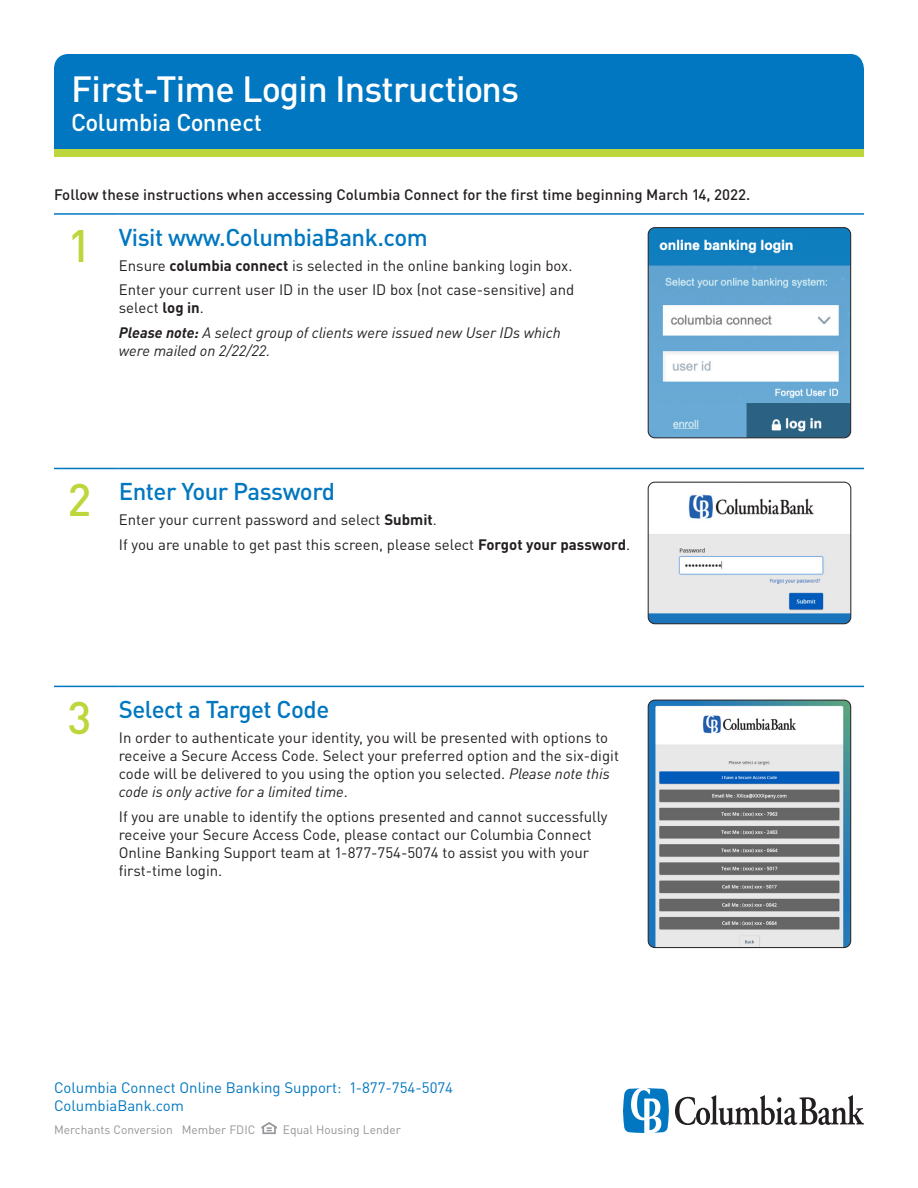
<style>
.page{position:relative;width:918px;height:1188px;background:#fff}
.page>*{position:absolute;margin:0;border:0;box-sizing:border-box;transform-origin:0 0}
.t1{font:500 36px "DINOT";letter-spacing:-.02em;color:#fff}
.t2{font:500 24px "DINOT";letter-spacing:-.02em;color:#0077c0}
.t3{font:500 24px "DINOT";letter-spacing:-.01em;color:#fff}
.t4{font:15px/18px "DINOT";color:#231f20}
.t5{font:italic 15px/24.8px "DINOT";color:#231f20}
.t6{font:500 15px "DINOT";color:#231f20}
.t7{font:15px/18px "DINOT";color:#0077c0}
.t8{font:12px "DINOT";color:#939598}
.s1{font-size:45px;color:#bdd63c}
.s2{font-weight:700}
.s3{font-style:normal}
.s4{font-weight:700;font-style:normal}
.s5{font-style:italic}
</style>
<div class="page">
<svg style="left:261px;top:1122px;width:16px;height:12px"></svg>
<svg style="left:623px;top:1088px;width:46px;height:45px"></svg>
<svg style="left:675px;top:1095px;width:189px;height:30px"></svg>
<hr style="left:54px;top:213px;width:65px;height:2px;background:#0077c0">
<hr style="left:119px;top:213px;width:529px;height:2px;background:#0077c0">
<hr style="left:648px;top:213px;width:216px;height:2px;background:#0077c0">
<hr style="left:54px;top:468px;width:65px;height:1px;background:#0077c0">
<hr style="left:119px;top:468px;width:529px;height:1px;background:#0077c0">
<hr style="left:648px;top:468px;width:216px;height:1px;background:#0077c0">
<hr style="left:54px;top:686px;width:65px;height:1px;background:#0077c0">
<hr style="left:119px;top:686px;width:529px;height:1px;background:#0077c0">
<hr style="left:648px;top:686px;width:216px;height:1px;background:#0077c0">
<img style="left:648px;top:228px;width:203px;height:210px">
<div style="left:648px;top:227px;width:203px;height:211px;border:1px solid #231f20;border-radius:7px"></div>
<img style="left:648px;top:482px;width:203px;height:142px">
<div style="left:648px;top:482px;width:203px;height:142px;border:1px solid #231f20;border-radius:7px"></div>
<img style="left:648px;top:700px;width:203px;height:248px">
<div style="left:648px;top:700px;width:203px;height:248px;border:1px solid #231f20;border-radius:7px"></div>
<div style="left:54px;top:54px;width:810px;height:96px;background:#0077c0"></div>
<div style="left:54px;top:150px;width:810px;height:7px;background:#bdd63c"></div>
<h1 class="t1" style="left:71px;top:66px;width:449px">First-Time Login Instructions</h1>
<h2 class="t3" style="left:71px;top:107px;width:192px">Columbia Connect</h2>
<p class="t6" style="left:54px;top:185px;width:698px">Follow these instructions when accessing Columbia Connect for the first time beginning March 14, 2022.</p>
<h2 class="t2" style="left:68px;top:222px;width:362px"><span class="s1">1</span> Visit www.ColumbiaBank.com</h2>
<p class="t4" style="left:119px;top:253px;width:457px;line-height:24.8px">Ensure <span class="s2">columbia connect</span> is selected in the online banking login box.<br>Enter your current user ID in the user ID box (not case-sensitive) and</p>
<p class="t5" style="left:119px;top:295px;width:444px"><span class="s3">select</span> <span class="s4">log in</span><span class="s3">.<br></span><span class="s2">Please note:</span> A select group of clients were issued new User IDs which</p>
<p class="t5" style="left:119px;top:338px;width:153px">were mailed on 2/22/22.</p>
<h2 class="t2" style="left:68px;top:476px;width:269px"><span class="s1">2</span> Enter Your Password</h2>
<p class="t4" style="left:119px;top:507px;width:513px;line-height:24.8px">Enter your current password and select <span class="s2">Submit</span>.<br>If you are unable to get past this screen, please select <span class="s2">Forgot your password</span>.</p>
<h2 class="t2" style="left:68px;top:694px;width:263px"><span class="s1">3</span> Select a Target Code</h2>
<p class="t4" style="left:119px;top:728px;width:502px">In order to authenticate your identity, you will be presented with options to receive a Secure Access Code. Select your preferred option and the six-digit code will be delivered to you using the option you selected. <span class="s5">Please note this code is only active for a limited time</span>.</p>
<p class="t4" style="left:119px;top:807px;width:490px">If you are unable to identify the options presented and cannot successfully receive your Secure Access Code, please contact our Columbia Connect Online Banking Support team at 1-877-754-5074 to assist you with your first-time login.</p>
<p class="t7" style="left:54px;top:1078px;width:401px">Columbia Connect Online Banking Support: 1-877-754-5074<br>ColumbiaBank.com</p>
<p class="t8" style="left:54px;top:1122px;width:203px">Merchants Conversion Member FDIC</p>
<p class="t8" style="left:283px;top:1122px;width:119px">Equal Housing Lender</p>
</div>
